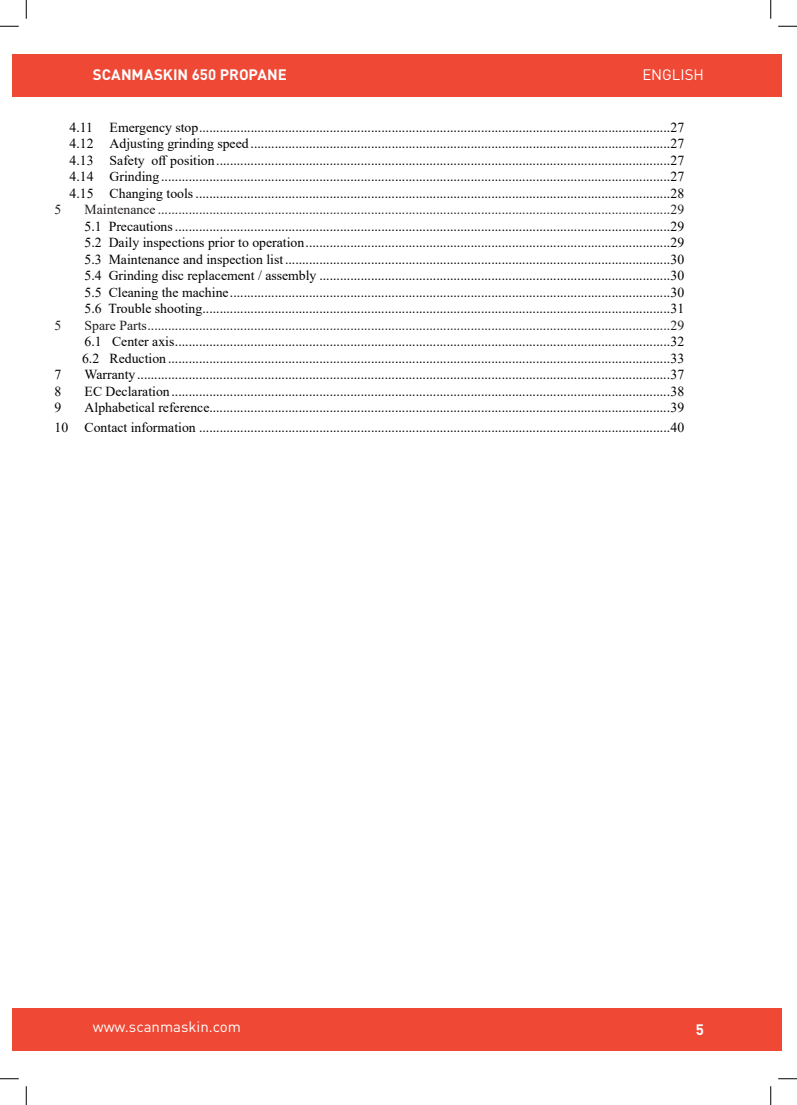
<style>
.page{position:relative;width:797px;height:1105px;background:#fff}
.page>*{position:absolute;margin:0;border:0;box-sizing:border-box;transform-origin:0 0}
.t1{font:15px "DIN Pro";color:#fff}
.t2{font:700 15px "DIN Pro";letter-spacing:.005em;color:#fff}
.t3{font:13.75px/16.5px "Times New Roman";color:#000001;text-align:justify}
.t4{font:13.75px "Times New Roman";color:#231f20}
</style>
<div class="page">
<div style="left:12px;top:55px;width:769px;height:42px;background:#ef4835"></div>
<div style="left:12px;top:1008px;width:769px;height:42px;background:#ef4835"></div>
<svg style="left:0;top:25px;width:19px;height:2px"></svg>
<svg style="left:778px;top:25px;width:19px;height:2px"></svg>
<svg style="left:0;top:1078px;width:19px;height:1px"></svg>
<svg style="left:778px;top:1078px;width:19px;height:1px"></svg>
<svg style="left:25px;top:0;width:2px;height:19px"></svg>
<svg style="left:25px;top:1086px;width:2px;height:19px"></svg>
<svg style="left:770px;top:0;width:1px;height:19px"></svg>
<svg style="left:770px;top:1086px;width:1px;height:19px"></svg>
<p class="t2" style="left:93px;top:63px;width:195px">SCANMASKIN 650 PROPANE</p>
<p class="t1" style="left:642px;top:62px;width:63px">ENGLISH</p>
<p class="t3" style="left:70px;top:118px;width:616px">4.11 Emergency stop.........................................................................................................................................27<br>4.12 Adjusting grinding speed ..........................................................................................................................27<br>4.13 Safety off position....................................................................................................................................27<br>4.14 Grinding ....................................................................................................................................................27<br>4.15 Changing tools ..........................................................................................................................................28</p>
<p class="t4" style="left:55px;top:200px;width:8px">5</p>
<p class="t4" style="left:85px;top:200px;width:601px">Maintenance .....................................................................................................................................................29</p>
<p class="t3" style="left:85px;top:217px;width:601px">5.1 Precautions................................................................................................................................................29<br>5.2 Daily inspections prior to operation..........................................................................................................29<br>5.3 Maintenance and inspection list................................................................................................................30<br>5.4 Grinding disc replacement / assembly ......................................................................................................30<br>5.5 Cleaning the machine................................................................................................................................30<br>5.6 Trouble shooting........................................................................................................................................31</p>
<p class="t4" style="left:55px;top:315px;width:8px">5</p>
<p class="t4" style="left:85px;top:315px;width:601px">Spare Parts........................................................................................................................................................29</p>
<p class="t3" style="left:82px;top:333px;width:603px">6.1 Center axis................................................................................................................................................32<br>6.2 Reduction ..................................................................................................................................................33</p>
<p class="t3" style="left:55px;top:366px;width:8px">7</p>
<p class="t3" style="left:85px;top:366px;width:601px">Warranty...........................................................................................................................................................37</p>
<p class="t3" style="left:55px;top:382px;width:8px">8</p>
<p class="t3" style="left:85px;top:382px;width:601px">EC Declaration .................................................................................................................................................38</p>
<p class="t3" style="left:55px;top:399px;width:8px">9</p>
<p class="t3" style="left:55px;top:397px;width:631px;line-height:20px;text-align:right">Alphabetical reference......................................................................................................................................39<br>10 Contact information .........................................................................................................................................40</p>
<p class="t1" style="left:93px;top:1015px;width:150px">www.scanmaskin.com</p>
<p class="t2" style="left:696px;top:1017px;width:10px">5</p>
</div>
